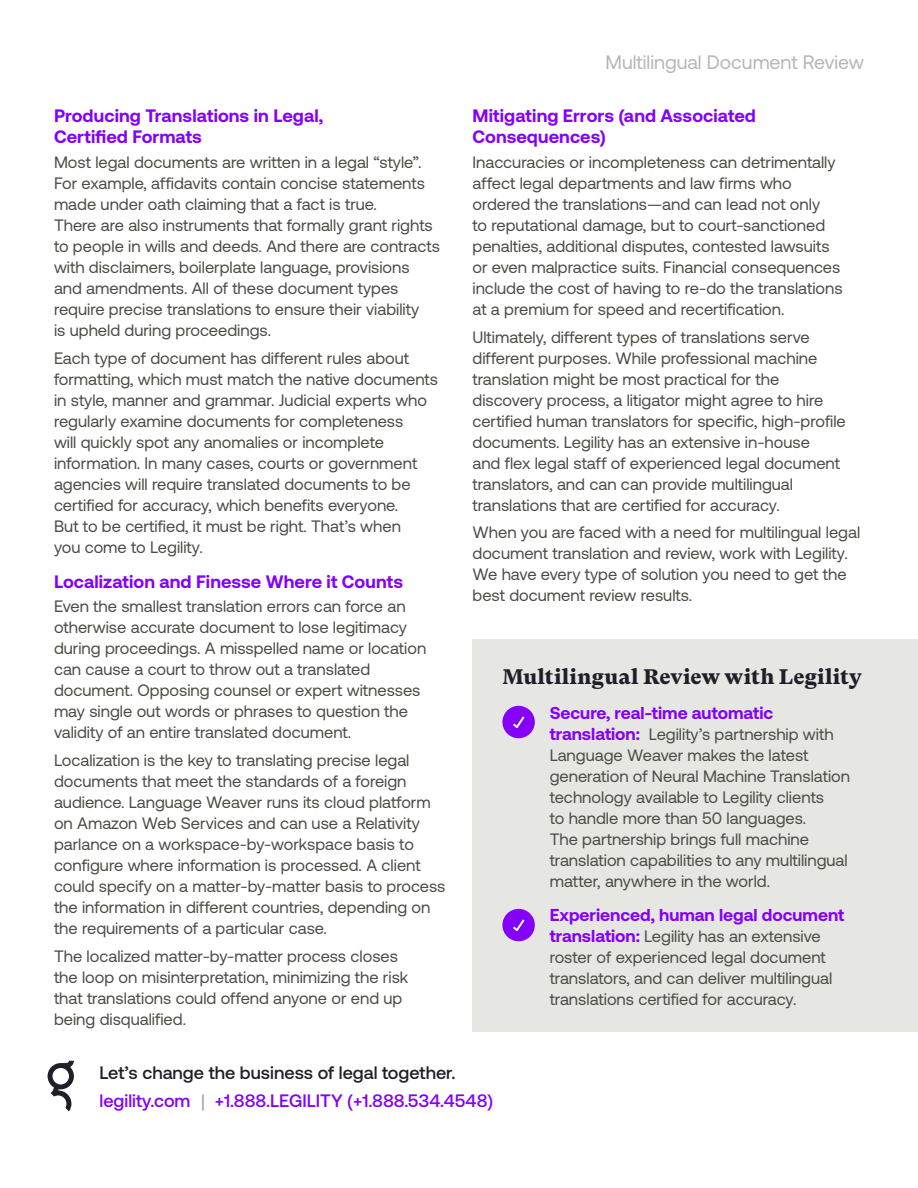
<style>
.page{position:relative;width:918px;height:1188px;background:#fff}
.page>*{position:absolute;margin:0;border:0;box-sizing:border-box;transform-origin:0 0}
.Section_Header{font:900 21px "GT Super Text";letter-spacing:.01em;color:#1f1f29}
.t1{font:19.5px "Aeonik";color:#b3b8b9}
.Body_Header{font:700 18px/21.8px "Aeonik";letter-spacing:.005em;color:#8400fa}
.t2{font:500 18px/28.3px "Aeonik";color:#8400fa}
.Body_Text_3_-_11_14{font:700 17.25px "Aeonik";color:#8400fa}
.Body_Text_3_-_11_14-2{font:16.5px/21px "Aeonik";color:#4c4c45}
.s1{font-weight:700;font-size:17.25px;color:#8400fa}
.s2{color:#1f1f29}
.s3{font-weight:400;color:#9f9f9b}
</style>
<div class="page">
<svg style="left:48px;top:1061px;width:26px;height:50px"></svg>
<div style="left:472px;top:639px;width:446px;height:392px;background:#e6e6e2"></div>
<div style="left:502px;top:706px;width:33px;height:32px;background:#8400fa;border-radius:50%"></div>
<svg style="left:513px;top:716px;width:12px;height:12px"></svg>
<div style="left:502px;top:909px;width:33px;height:32px;background:#8400fa;border-radius:50%"></div>
<svg style="left:513px;top:919px;width:12px;height:12px"></svg>
<p class="Body_Header" style="left:54px;top:104px;width:271px">Producing Translations in Legal,<br>Certified Formats</p>
<p class="Body_Text_3_-_11_14-2" style="left:54px;top:152px;width:388px">Most legal documents are written in a legal “style”.<br>For example, affidavits contain concise statements made under oath claiming that a fact is true.<br>There are also instruments that formally grant rights to people in wills and deeds. And there are contracts with disclaimers, boilerplate language, provisions and amendments. All of these document types require precise translations to ensure their viability<br>is upheld during proceedings.</p>
<p class="Body_Text_3_-_11_14-2" style="left:54px;top:347px;width:386px">Each type of document has different rules about formatting, which must match the native documents in style, manner and grammar. Judicial experts who regularly examine documents for completeness<br>will quickly spot any anomalies or incomplete information. In many cases, courts or government agencies will require translated documents to be certified for accuracy, which benefits everyone.<br>But to be certified, it must be right. That’s when<br>you come to Legility.</p>
<p class="Body_Header" style="left:54px;top:570px;width:351px">Localization and Finesse Where it Counts</p>
<p class="Body_Text_3_-_11_14-2" style="left:54px;top:596px;width:374px">Even the smallest translation errors can force an otherwise accurate document to lose legitimacy during proceedings. A misspelled name or location can cause a court to throw out a translated document. Opposing counsel or expert witnesses may single out words or phrases to question the validity of an entire translated document.</p>
<p class="Body_Text_3_-_11_14-2" style="left:54px;top:750px;width:393px">Localization is the key to translating precise legal documents that meet the standards of a foreign audience. Language Weaver runs its cloud platform on Amazon Web Services and can use a Relativity parlance on a workspace-by-workspace basis to configure where information is processed. A client could specify on a matter-by-matter basis to process the information in different countries, depending on the requirements of a particular case.</p>
<p class="Body_Text_3_-_11_14-2" style="left:54px;top:946px;width:356px">The localized matter-by-matter process closes the loop on misinterpretation, minimizing the risk that translations could offend anyone or end up being disqualified.</p>
<p class="t1" style="left:606px;top:51px;width:260px">Multilingual Document Review</p>
<p class="Body_Header" style="left:472px;top:104px;width:285px">Mitigating Errors (and Associated<br>Consequences)</p>
<p class="Body_Text_3_-_11_14-2" style="left:472px;top:152px;width:372px">Inaccuracies or incompleteness can detrimentally affect legal departments and law firms who ordered the translations—and can lead not only<br>to reputational damage, but to court-sanctioned penalties, additional disputes, contested lawsuits or even malpractice suits. Financial consequences include the cost of having to re-do the translations at a premium for speed and recertification.</p>
<p class="Body_Text_3_-_11_14-2" style="left:472px;top:326px;width:375px">Ultimately, different types of translations serve different purposes. While professional machine translation might be most practical for the discovery process, a litigator might agree to hire certified human translators for specific, high-profile documents. Legility has an extensive in-house<br>and flex legal staff of experienced legal document translators, and can can provide multilingual translations that are certified for accuracy.</p>
<p class="Body_Text_3_-_11_14-2" style="left:472px;top:522px;width:389px">When you are faced with a need for multilingual legal document translation and review, work with Legility.<br>We have every type of solution you need to get the best document review results.</p>
<p class="Section_Header" style="left:502px;top:665px;width:361px">Multilingual Review with Legility</p>
<p class="Body_Text_3_-_11_14" style="left:550px;top:703px;width:225px">Secure, real-time automatic</p>
<p class="Body_Text_3_-_11_14-2" style="left:550px;top:723px;width:302px"><span class="s1">translation:</span> Legility’s partnership with Language Weaver makes the latest generation of Neural Machine Translation technology available to Legility clients<br>to handle more than 50 languages.<br>The partnership brings full machine translation capabilities to any multilingual matter, anywhere in the world.</p>
<p class="Body_Text_3_-_11_14" style="left:550px;top:905px;width:296px">Experienced, human legal document</p>
<p class="Body_Text_3_-_11_14-2" style="left:550px;top:926px;width:284px"><span class="s1">translation:</span> Legility has an extensive roster of experienced legal document translators, and can deliver multilingual translations certified for accuracy.</p>
<p class="t2" style="left:100px;top:1058px;width:395px"><span class="s2">Let’s change the business of legal together. </span>legility.com <span class="s3">|</span> +1.888.LEGILITY (+1.888.534.4548)</p>
</div>
